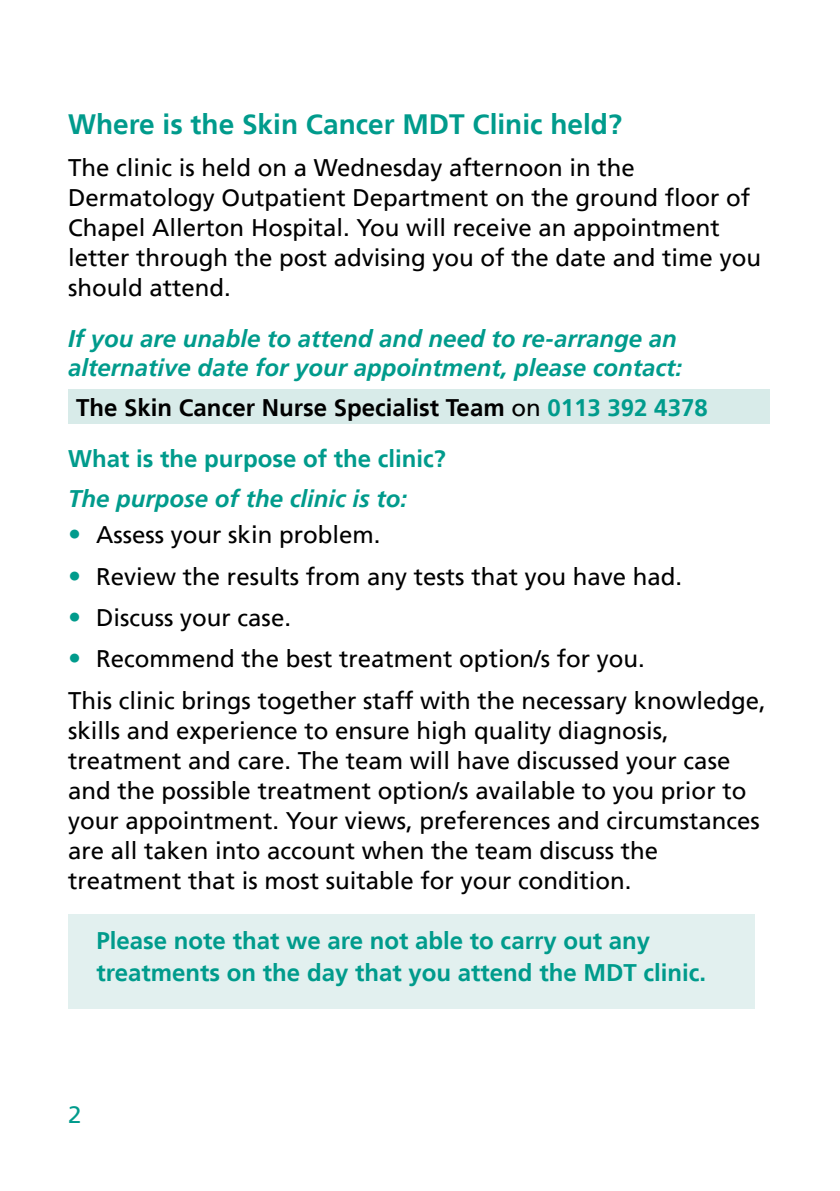
<style>
.page{position:relative;width:840px;height:1191px;background:#fff}
.page>*{position:absolute;margin:0;border:0;box-sizing:border-box;transform-origin:0 0}
.Main_Headings{font:700 28px "Frutiger LT";color:#009b8c}
.Body_Text{font:24px/30px "Frutiger LT";color:#000}
.Sub-sub_heading{font:italic 700 24px/28.8px "Frutiger LT";color:#009b8c}
.Boxed_text{font:700 24px/32px "Frutiger LT";color:#009b8c}
.Body_Text-2{font:700 24px "Frutiger LT";color:#000}
.Sub_Heading{font:700 24px "Frutiger LT";color:#009b8c}
.t1{font:24px "Frutiger LT";color:#009b8c}
.s1{font-weight:400}
.s2{color:#009b8c}
.s3{font-size:26px;color:#009b8c}
</style>
<div class="page">
<div style="left:68px;top:390px;width:701px;height:34px;background:#d8ebe9"></div>
<div style="left:68px;top:913px;width:686px;height:95px;background:#e2f0ef"></div>
<p class="Main_Headings" style="left:68px;top:108px;width:555px">Where is the Skin Cancer MDT Clinic held?</p>
<p class="Body_Text" style="left:68px;top:153px;width:694px">The clinic is held on a Wednesday afternoon in the Dermatology Outpatient Department on the ground floor of Chapel Allerton Hospital. You will receive an appointment letter through the post advising you of the date and time you should attend.</p>
<p class="Sub-sub_heading" style="left:68px;top:325px;width:615px">If you are unable to attend and need to re-arrange an alternative date for your appointment, please contact:</p>
<p class="Body_Text-2" style="left:76px;top:393px;width:632px">The Skin Cancer Nurse Specialist Team <span class="s1">on</span> <span class="s2">0113 392 4378</span></p>
<p class="Sub_Heading" style="left:68px;top:445px;width:379px">What is the purpose of the clinic?</p>
<p class="Sub-sub_heading" style="left:68px;top:485px;width:340px">The purpose of the clinic is to:</p>
<p class="Body_Text" style="left:68px;top:520px;width:314px"><span class="s3">•</span> Assess your skin problem.</p>
<p class="Body_Text" style="left:68px;top:561px;width:615px"><span class="s3">•</span> Review the results from any tests that you have had.</p>
<p class="Body_Text" style="left:68px;top:602px;width:224px"><span class="s3">•</span> Discuss your case.</p>
<p class="Body_Text" style="left:68px;top:644px;width:578px"><span class="s3">•</span> Recommend the best treatment option/s for you.</p>
<p class="Body_Text" style="left:68px;top:685px;width:699px">This clinic brings together staff with the necessary knowledge, skills and experience to ensure high quality diagnosis, treatment and care. The team will have discussed your case and the possible treatment option/s available to you prior to your appointment. Your views, preferences and circumstances are all taken into account when the team discuss the treatment that is most suitable for your condition.</p>
<p class="Boxed_text" style="left:96px;top:924px;width:611px">Please note that we are not able to carry out any treatments on the day that you attend the MDT clinic.</p>
<p class="t1" style="left:68px;top:1101px;width:15px">2</p>
</div>
